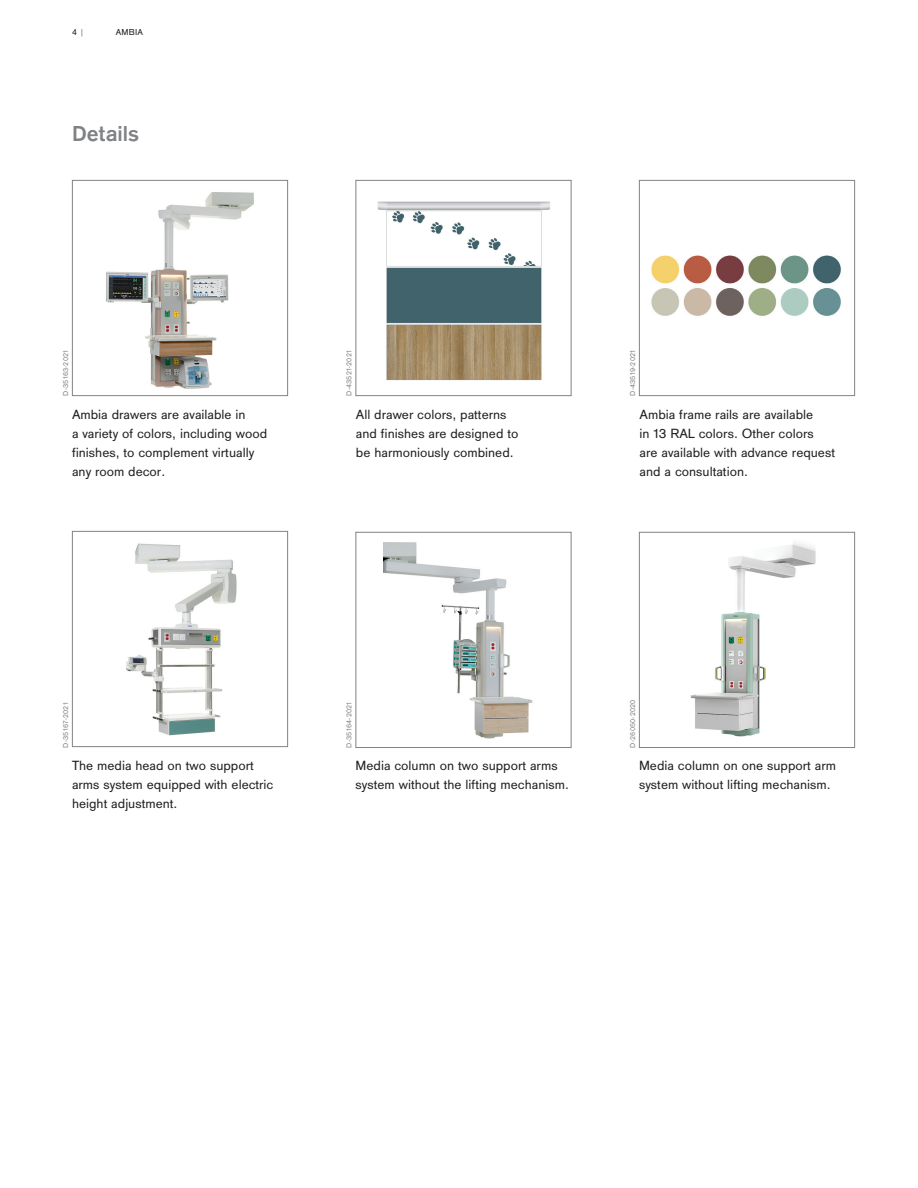
<style>
.page{position:relative;width:918px;height:1188px;background:#fff}
.page>*{position:absolute;margin:0;border:0;box-sizing:border-box;transform-origin:0 0}
.Heads_15{font:700 22.5px "Draeger Sans";letter-spacing:-.005em;color:#808285}
.Text{font:13.8px/19.2px "Draeger Sans";color:#231f20}
.t1{font:9px "Draeger Sans";letter-spacing:.025em;color:#231f20}
.Bildnummer_60_Schwar{font:7.5px "Draeger Sans";letter-spacing:.025em;color:#808285}
.s1{color:#808285}
</style>
<div class="page">
<img style="left:106px;top:192px;width:148px;height:197px">
<div style="left:72px;top:180px;width:216px;height:216px;border:1px solid #808285"></div>
<img style="left:126px;top:543px;width:111px;height:193px">
<div style="left:72px;top:531px;width:216px;height:216px;border:1px solid #808285"></div>
<img style="left:377px;top:201px;width:173px;height:179px">
<div style="left:356px;top:180px;width:216px;height:216px;border:1px solid #808285"></div>
<img style="left:383px;top:542px;width:150px;height:197px">
<div style="left:356px;top:532px;width:216px;height:216px;border:1px solid #808285"></div>
<img style="left:690px;top:542px;width:126px;height:195px">
<div style="left:639px;top:532px;width:216px;height:216px;border:1px solid #808285"></div>
<img style="left:651px;top:255px;width:190px;height:61px">
<div style="left:639px;top:180px;width:216px;height:216px;border:1px solid #808285"></div>
<p class="t1" style="left:72px;top:26px;width:14px">4 <span class="s1">|</span></p>
<p class="t1" style="left:116px;top:26px;width:29px">AMBIA</p>
<p class="Heads_15" style="left:72px;top:118px;width:68px">Details</p>
<p class="Bildnummer_60_Schwar" style="left:60px;top:396px;width:48px;rotate:-90deg">D-35163-2021</p>
<p class="Text" style="left:72px;top:404px;width:197px">Ambia drawers are available in<br>a variety of colors, including wood finishes, to complement virtually any room decor.</p>
<p class="Bildnummer_60_Schwar" style="left:344px;top:396px;width:47px;rotate:-90deg">D-43521-2021</p>
<p class="Text" style="left:356px;top:404px;width:164px">All drawer colors, patterns and finishes are designed to be harmoniously combined.</p>
<p class="Bildnummer_60_Schwar" style="left:627px;top:396px;width:47px;rotate:-90deg">D-43519-2021</p>
<p class="Text" style="left:640px;top:404px;width:197px">Ambia frame rails are available<br>in 13 RAL colors. Other colors are available with advance request and a consultation.</p>
<p class="Bildnummer_60_Schwar" style="left:60px;top:748px;width:47px;rotate:-90deg">D-35167-2021</p>
<p class="Text" style="left:72px;top:755px;width:203px">The media head on two support arms system equipped with electric height adjustment.</p>
<p class="Bildnummer_60_Schwar" style="left:344px;top:748px;width:47px;rotate:-90deg">D-35164-2021</p>
<p class="Bildnummer_60_Schwar" style="left:627px;top:748px;width:50px;rotate:-90deg">D-26050-2020</p>
<p class="Text" style="left:356px;top:755px;width:215px">Media column on two support arms system without the lifting mechanism.</p>
<p class="Text" style="left:639px;top:755px;width:199px">Media column on one support arm system without lifting mechanism.</p>
</div>
